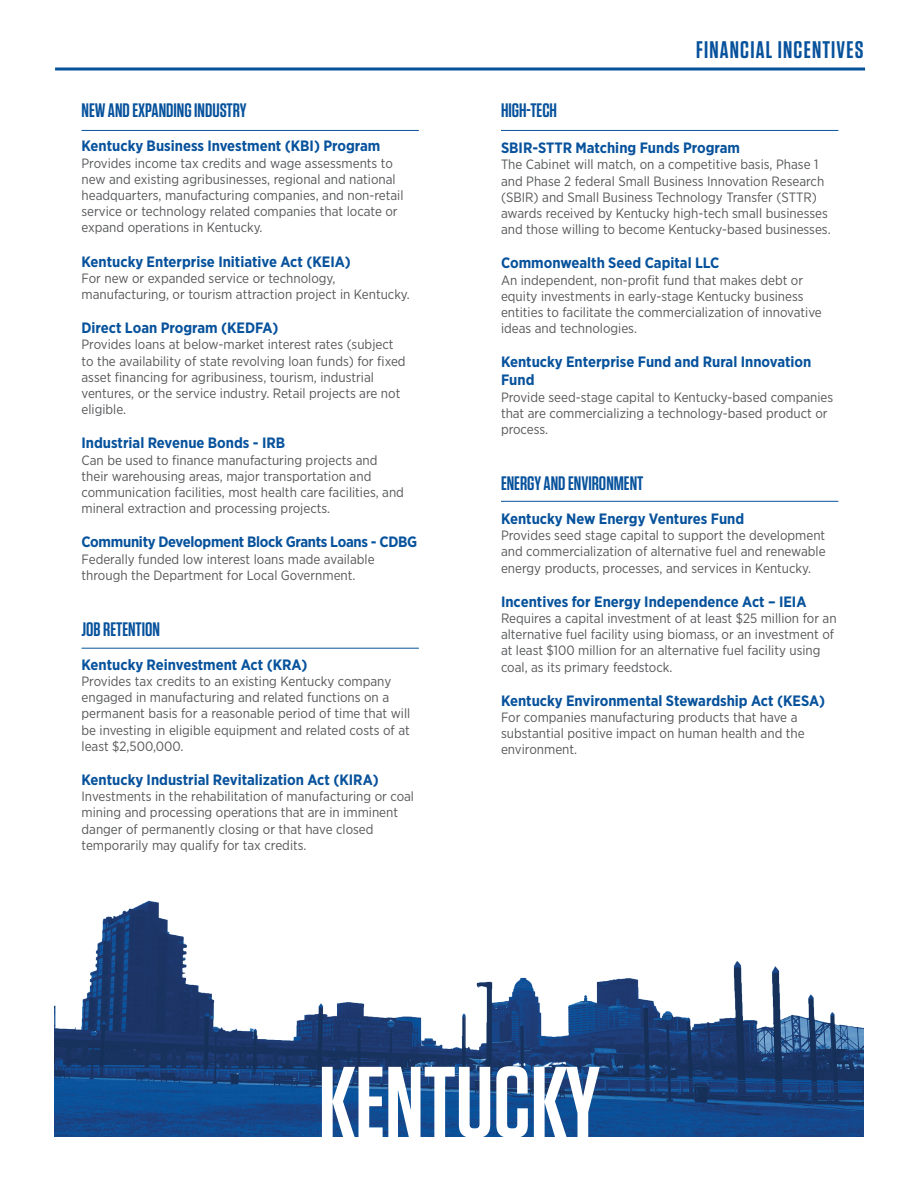
<style>
.page{position:relative;width:918px;height:1188px;background:#fff}
.page>*{position:absolute;margin:0;border:0;box-sizing:border-box;transform-origin:0 0}
.t1{font:600 100.5px "Tungsten";color:#fff}
.t2{font:600 24px "Tungsten";letter-spacing:.05em;color:#07529c}
.t3{font:600 19.5px "Tungsten";color:#07529c}
.t4{font:700 15px/18px "Gotham Narrow";color:#07529c}
.t5{font:700 15px "Gotham Narrow";letter-spacing:-.02em;color:#07529c}
.t6{font:13.5px/16.2px "Gotham Narrow";color:#57585a}
</style>
<div class="page">
<hr style="left:82px;top:648px;width:337px;height:1px;background:#07529c">
<hr style="left:82px;top:130px;width:337px;height:1px;background:#07529c">
<hr style="left:501px;top:130px;width:337px;height:1px;background:#07529c">
<hr style="left:501px;top:501px;width:337px;height:1px;background:#07529c">
<hr style="left:55px;top:68px;width:810px;height:2px;background:#07529c">
<img style="left:54px;top:900px;width:810px;height:237px">
<h3 class="t3" style="left:82px;top:100px;width:167px">NEW AND EXPANDING INDUSTRY</h3>
<p class="t4" style="left:82px;top:137px;width:300px">Kentucky Business Investment (KBI) Program</p>
<p class="t6" style="left:82px;top:154px;width:324px">Provides income tax credits and wage assessments to new and existing agribusinesses, regional and national headquarters, manufacturing companies, and non-retail service or technology related companies that locate or expand operations in Kentucky.</p>
<p class="t4" style="left:82px;top:252px;width:271px">Kentucky Enterprise Initiative Act (KEIA)</p>
<p class="t6" style="left:82px;top:270px;width:330px">For new or expanded service or technology, manufacturing, or tourism attraction project in Kentucky.</p>
<p class="t4" style="left:82px;top:319px;width:199px">Direct Loan Program (KEDFA)</p>
<p class="t6" style="left:82px;top:336px;width:326px">Provides loans at below-market interest rates (subject to the availability of state revolving loan funds) for fixed asset financing for agribusiness, tourism, industrial ventures, or the service industry. Retail projects are not eligible.</p>
<p class="t4" style="left:82px;top:434px;width:205px">Industrial Revenue Bonds - IRB</p>
<p class="t6" style="left:82px;top:451px;width:324px">Can be used to finance manufacturing projects and their warehousing areas, major transportation and communication facilities, most health care facilities, and mineral extraction and processing projects.</p>
<p class="t5" style="left:82px;top:532px;width:337px">Community Development Block Grants Loans - CDBG</p>
<p class="t6" style="left:82px;top:550px;width:295px">Federally funded low interest loans made available through the Department for Local Government.</p>
<h3 class="t3" style="left:82px;top:618px;width:80px">JOB RETENTION</h3>
<p class="t4" style="left:82px;top:655px;width:228px">Kentucky Reinvestment Act (KRA)</p>
<p class="t6" style="left:82px;top:673px;width:330px">Provides tax credits to an existing Kentucky company engaged in manufacturing and related functions on a permanent basis for a reasonable period of time that will be investing in eligible equipment and related costs of at least $2,500,000.</p>
<p class="t4" style="left:82px;top:771px;width:299px">Kentucky Industrial Revitalization Act (KIRA)</p>
<p class="t6" style="left:82px;top:788px;width:334px">Investments in the rehabilitation of manufacturing or coal mining and processing operations that are in imminent danger of permanently closing or that have closed temporarily may qualify for tax credits.</p>
<h2 class="t2" style="left:696px;top:37px;width:169px">FINANCIAL INCENTIVES</h2>
<h3 class="t3" style="left:501px;top:100px;width:58px">HIGH-TECH</h3>
<p class="t4" style="left:501px;top:139px;width:241px">SBIR-STTR Matching Funds Program</p>
<p class="t6" style="left:501px;top:156px;width:331px">The Cabinet will match, on a competitive basis, Phase 1 and Phase 2 federal Small Business Innovation Research (SBIR) and Small Business Technology Transfer (STTR) awards received by Kentucky high-tech small businesses and those willing to become Kentucky-based businesses.</p>
<p class="t4" style="left:501px;top:254px;width:220px">Commonwealth Seed Capital LLC</p>
<p class="t6" style="left:501px;top:271px;width:322px">An independent, non-profit fund that makes debt or equity investments in early-stage Kentucky business entities to facilitate the commercialization of innovative ideas and technologies.</p>
<p class="t4" style="left:501px;top:353px;width:312px">Kentucky Enterprise Fund and Rural Innovation<br>Fund</p>
<p class="t6" style="left:501px;top:388px;width:334px">Provide seed-stage capital to Kentucky-based companies that are commercializing a technology-based product or process.</p>
<h3 class="t3" style="left:501px;top:473px;width:144px">ENERGY AND ENVIRONMENT</h3>
<p class="t4" style="left:501px;top:510px;width:245px">Kentucky New Energy Ventures Fund</p>
<p class="t6" style="left:501px;top:527px;width:326px;text-align:justify">Provides seed stage capital to support the development and commercialization of alternative fuel and renewable energy products, processes, and services in Kentucky.</p>
<p class="t4" style="left:501px;top:592px;width:307px">Incentives for Energy Independence Act – IEIA</p>
<p class="t6" style="left:501px;top:610px;width:337px">Requires a capital investment of at least $25 million for an alternative fuel facility using biomass, or an investment of at least $100 million for an alternative fuel facility using coal, as its primary feedstock.</p>
<p class="t4" style="left:501px;top:691px;width:326px">Kentucky Environmental Stewardship Act (KESA)</p>
<p class="t6" style="left:501px;top:709px;width:305px">For companies manufacturing products that have a substantial positive impact on human health and the environment.</p>
<h1 class="t1" style="left:319px;top:1049px;width:283px">KENTUCKY</h1>
</div>
